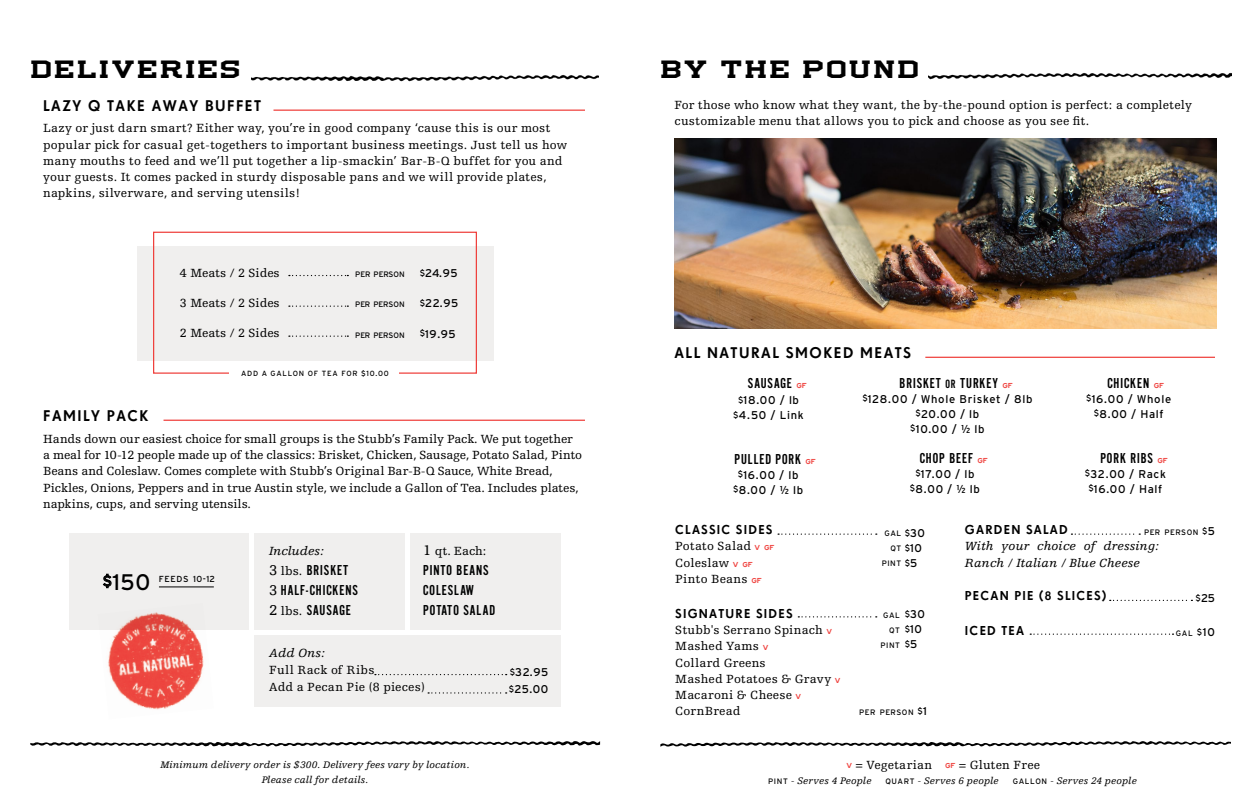
<style>
.page{position:relative;width:1260px;height:810px;background:#fff}
.page>*{position:absolute;margin:0;border:0;box-sizing:border-box;transform-origin:0 0}
.t1{font:30px "LHF Full Block";letter-spacing:.055em;color:#000}
.t2{font:22.5px "Interstate";color:#000}
.t3{font:15px/20px "Alternate Gothic No 2";letter-spacing:.065em;color:#000101}
.t4{font:15px "Alternate Gothic No 2";letter-spacing:.065em;color:#000}
.t5{font:15px "Super Grotesk B Med LF";letter-spacing:.1em;color:#000}
.t6{font:12.5px/16.2px "Egyptienne F";letter-spacing:.005em;color:#000}
.t7{font:500 12.5px "Super Grotesk B";letter-spacing:.1em;color:#000101}
.t8{font:italic 12.5px/16.2px "Egyptienne F";letter-spacing:.015em;color:#000}
.t9{font:italic 12.5px "Egyptienne F";color:#000101}
.t10{font:12.5px "Egyptienne F";color:#000101}
.t11{font:11.25px/15px "Interstate";letter-spacing:.06em;color:#000;text-align:center}
.t12{font:11.25px/17.5px "Interstate";letter-spacing:.05em;color:#000}
.t13{font:italic 10px/15px "Egyptienne F";letter-spacing:.025em;color:#000;text-align:center}
.t14{font:8.75px/15px "Interstate";letter-spacing:.07em;color:#000}
.t15{font:7.88px/15px "Interstate";letter-spacing:.07em;color:#000;text-align:right}
.t16{font:7.88px "Interstate";color:#000}
.t17{font:7.88px "Interstate";letter-spacing:.045em;color:#000}
.t18{font:7.5px "Interstate";letter-spacing:.1em;color:#000}
.s1{font-size:8.75px}
.s2{font-family:"Egyptienne F"}
.s3{font-family:"Egyptienne F";font-size:12.5px}
.s4{font-size:15px}
.s5{font-family:"Highway Gothic Expanded";font-size:7.5px;color:#ef413d}
.s6{font-family:"Boomer Cond"}
.s7{font-size:12.5px}
.s8{color:#000101}
.s9{font-size:11.25px}
.s10{font-family:"Interstate";font-style:normal;font-size:7.88px}
</style>
<div class="page">
<svg style="left:30px;top:741px;width:570px;height:6px"></svg>
<svg style="left:660px;top:741px;width:571px;height:6px"></svg>
<img style="left:251px;top:75px;width:348px;height:6px">
<hr style="left:274px;top:110px;width:311px;height:1px;background:#ef413d">
<hr style="left:164px;top:420px;width:421px;height:1px;background:#ef413d">
<div style="left:69px;top:533px;width:180px;height:97px;background:#f0efee"></div>
<div style="left:254px;top:635px;width:307px;height:72px;background:#f0efee"></div>
<div style="left:254px;top:533px;width:151px;height:97px;background:#f0efee"></div>
<div style="left:410px;top:533px;width:151px;height:97px;background:#f0efee"></div>
<svg style="left:103px;top:574px;width:8px;height:14px"></svg>
<hr style="left:159px;top:587px;width:55px;height:1px;background:#000">
<svg style="left:428px;top:692px;width:79px;height:2px"></svg>
<svg style="left:375px;top:674px;width:132px;height:1px"></svg>
<img style="left:108px;top:612px;width:96px;height:98px">
<div style="left:137px;top:246px;width:356px;height:115px;background:#f0efee"></div>
<div style="left:153px;top:232px;width:324px;height:142px;border:1px solid #ef413d"></div>
<div style="left:229px;top:368px;width:169px;height:13px;background:#fff"></div>
<svg style="left:289px;top:275px;width:59px;height:1px"></svg>
<svg style="left:289px;top:306px;width:59px;height:1px"></svg>
<svg style="left:289px;top:336px;width:59px;height:1px"></svg>
<img style="left:675px;top:139px;width:541px;height:190px">
<svg style="left:778px;top:534px;width:99px;height:1px"></svg>
<svg style="left:1110px;top:600px;width:82px;height:1px"></svg>
<svg style="left:1030px;top:634px;width:144px;height:1px"></svg>
<svg style="left:1071px;top:534px;width:69px;height:1px"></svg>
<svg style="left:798px;top:616px;width:79px;height:2px"></svg>
<hr style="left:925px;top:357px;width:290px;height:1px;background:#ef413d">
<img style="left:928px;top:72px;width:303px;height:8px">
<h1 class="t1" style="left:32px;top:54px;width:212px">DELIVERIES</h1>
<p class="t5" style="left:43px;top:96px;width:219px">LAZY Q TAKE AWAY BUFFET</p>
<p class="t6" style="left:43px;top:120px;width:525px">Lazy or just darn smart? Either way, you’re in good company ‘cause this is our most popular pick for casual get-togethers to important business meetings. Just tell us how many mouths to feed and we’ll put together a lip-smackin’ Bar-B-Q buffet for you and your guests. It comes packed in sturdy disposable pans and we will provide plates, napkins, silverware, and serving utensils!</p>
<p class="t6" style="left:180px;top:265px;width:101px">4 Meats / 2 Sides</p>
<p class="t6" style="left:180px;top:295px;width:101px">3 Meats / 2 Sides</p>
<p class="t6" style="left:180px;top:325px;width:101px">2 Meats / 2 Sides</p>
<p class="t16" style="left:355px;top:331px;width:51px">PER PERSON</p>
<p class="t12" style="left:420px;top:325px;width:37px"><span class="s1">$</span>19.95</p>
<p class="t16" style="left:355px;top:270px;width:51px">PER PERSON</p>
<p class="t12" style="left:420px;top:264px;width:39px"><span class="s1">$</span>24.95</p>
<p class="t16" style="left:355px;top:300px;width:51px">PER PERSON</p>
<p class="t12" style="left:420px;top:295px;width:40px"><span class="s1">$</span>22.95</p>
<p class="t18" style="left:241px;top:369px;width:149px">ADD A GALLON OF TEA FOR $10.00</p>
<p class="t5" style="left:43px;top:407px;width:107px">FAMILY PACK</p>
<p class="t6" style="left:43px;top:431px;width:540px">Hands down our easiest choice for small groups is the Stubb’s Family Pack. We put together a meal for 10-12 people made up of the classics: Brisket, Chicken, Sausage, Potato Salad, Pinto Beans and Coleslaw. Comes complete with Stubb’s Original Bar-B-Q Sauce, White Bread, Pickles, Onions, Peppers and in true Austin style, we include a Gallon of Tea. Includes plates, napkins, cups, and serving utensils.</p>
<h2 class="t2" style="left:103px;top:569px;width:49px"><sup>$</sup>150</h2>
<p class="t14" style="left:159px;top:572px;width:58px">FEEDS 10-12</p>
<p class="t9" style="left:269px;top:544px;width:56px">Includes:</p>
<p class="t3" style="left:269px;top:561px;width:90px"><span class="s2">3</span> <span class="s3">lbs.</span> BRISKET<br><span class="s2">3</span> HALF-CHICKENS<br><span class="s2">2</span> <span class="s3">lbs.</span> SAUSAGE</p>
<p class="t10" style="left:423px;top:544px;width:65px"><span class="s4">1</span> qt. Each:</p>
<p class="t3" style="left:423px;top:562px;width:73px">PINTO BEANS<br>COLESLAW<br>POTATO SALAD</p>
<p class="t9" style="left:269px;top:646px;width:57px">Add Ons:</p>
<p class="t6" style="left:269px;top:662px;width:157px">Full Rack of Ribs<br>Add a Pecan Pie (8 pieces)</p>
<p class="t12" style="left:509px;top:663px;width:41px"><span class="s1">$</span>32.95 <span class="s1">$</span>25.00</p>
<h1 class="t1" style="left:662px;top:54px;width:261px">BY THE POUND</h1>
<p class="t6" style="left:675px;top:97px;width:519px">For those who know what they want, the by-the-pound option is perfect: a completely customizable menu that allows you to pick and choose as you see fit.</p>
<p class="t5" style="left:675px;top:344px;width:238px">ALL NATURAL SMOKED MEATS</p>
<p class="t4" style="left:748px;top:373px;width:61px">SAUSAGE <span class="s5">GF</span></p>
<p class="t11" style="left:733px;top:393px;width:72px"><span class="s1">$</span>18.00 / lb <span class="s1">$</span>4.50 / Link</p>
<p class="t4" style="left:734px;top:449px;width:83px">PULLED PORK <span class="s5">GF</span></p>
<p class="t11" style="left:733px;top:467px;width:72px"><span class="s1">$</span>16.00 / lb <span class="s1">$</span>8.00 / <span class="s6">½</span> lb</p>
<p class="t4" style="left:900px;top:373px;width:115px">BRISKET <span class="s7">OR</span> TURKEY <span class="s5">GF</span></p>
<p class="t11" style="left:862px;top:391px;width:172px"><span class="s1">$</span>128.00 / Whole Brisket / 8lb <span class="s1">$</span>20.00 / lb<br><span class="s1">$</span>10.00 / <span class="s6">½</span> lb</p>
<p class="t4" style="left:920px;top:448px;width:70px">CHOP BEEF <span class="s5">GF</span></p>
<p class="t11" style="left:910px;top:466px;width:72px"><span class="s1">$</span>17.00 / lb <span class="s1">$</span>8.00 / <span class="s6">½</span> lb</p>
<p class="t4" style="left:1107px;top:373px;width:58px">CHICKEN <span class="s5">GF</span></p>
<p class="t11" style="left:1086px;top:391px;width:87px"><span class="s1">$</span>16.00 / Whole <span class="s1">$</span>8.00 / Half</p>
<p class="t4" style="left:1100px;top:448px;width:69px">PORK RIBS <span class="s5">GF</span></p>
<p class="t11" style="left:1085px;top:466px;width:83px"><span class="s1">$</span>32.00 / Rack <span class="s1">$</span>16.00 / Half</p>
<p class="t7" style="left:675px;top:522px;width:99px">CLASSIC SIDES</p>
<p class="t6" style="left:675px;top:538px;width:101px">Potato Salad <span class="s5">V GF<br></span>Coleslaw <span class="s5">V GF<br></span>Pinto Beans <span class="s5">GF</span></p>
<p class="t7" style="left:675px;top:606px;width:119px">SIGNATURE SIDES</p>
<p class="t6" style="left:675px;top:622px;width:167px">Stubb's Serrano Spinach <span class="s5">V<br></span>Mashed Yams <span class="s5">V<br></span>Collard Greens<br>Mashed Potatoes &amp; Gravy <span class="s5">V<br></span>Macaroni &amp; Cheese <span class="s5">V<br></span><span class="s8">CornBread</span></p>
<p class="t14" style="left:905px;top:527px;width:22px">$<span class="s9">30 </span>$<span class="s9">10</span></p>
<p class="t14" style="left:905px;top:555px;width:14px">$<span class="s9">5</span></p>
<p class="t15" style="left:882px;top:526px;width:21px">GAL<br>QT<br>PINT</p>
<p class="t15" style="left:880px;top:607px;width:21px">GAL<br>QT<br>PINT</p>
<p class="t14" style="left:905px;top:608px;width:22px">$<span class="s9">30 </span>$<span class="s9">10</span></p>
<p class="t14" style="left:905px;top:637px;width:14px">$<span class="s9">5</span></p>
<p class="t15" style="left:859px;top:705px;width:69px">PER PERSON <sup>$</sup><span class="s9">1</span></p>
<p class="t7" style="left:965px;top:522px;width:104px">GARDEN SALAD</p>
<p class="t8" style="left:965px;top:538px;width:195px">With your choice of dressing:<br>Ranch / Italian / Blue Cheese</p>
<p class="t7" style="left:965px;top:588px;width:143px">PECAN PIE (8 SLICES)</p>
<p class="t7" style="left:965px;top:623px;width:61px">ICED TEA</p>
<p class="t15" style="left:1144px;top:525px;width:72px">PER PERSON <sup>$</sup><span class="s9">5</span></p>
<p class="t12" style="left:1195px;top:589px;width:21px"><span class="s1">$</span>25</p>
<p class="t17" style="left:1176px;top:629px;width:41px">GAL <sup>$</sup><span class="s9">10</span></p>
<p class="t13" style="left:160px;top:757px;width:311px">Minimum delivery order is $300. Delivery fees vary by location.<br>Please call for details.</p>
<p class="t6" style="left:846px;top:757px;width:87px"><span class="s5">V</span> = Vegetarian</p>
<p class="t6" style="left:945px;top:757px;width:97px"><span class="s5">GF</span> = Gluten Free</p>
<p class="t13" style="left:768px;top:773px;width:105px"><span class="s10">PINT</span> - Serves 4 People</p>
<p class="t13" style="left:886px;top:773px;width:115px"><span class="s10">QUART</span> - Serves 6 people</p>
<p class="t13" style="left:1013px;top:773px;width:125px"><span class="s10">GALLON</span> - Serves 24 people</p>
</div>
